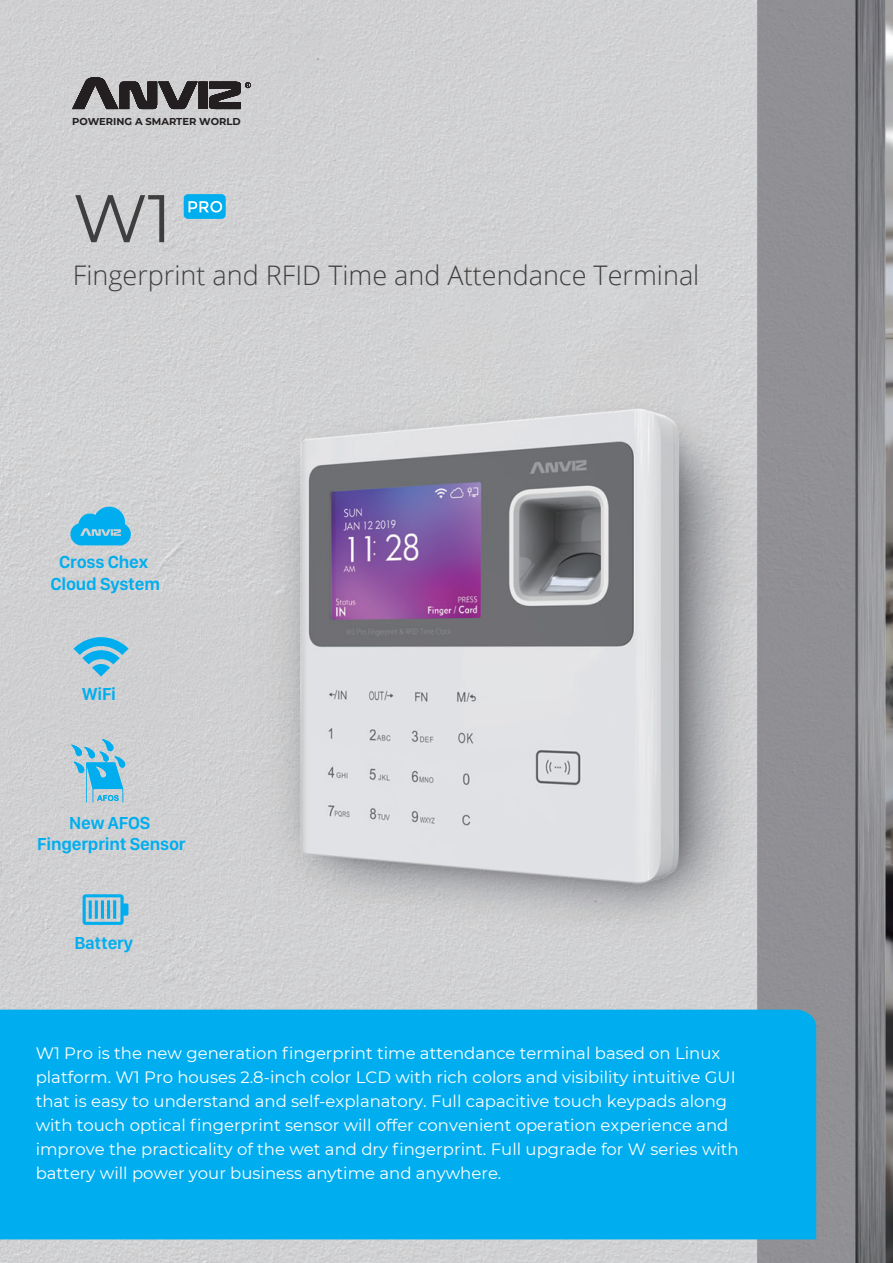
<style>
.page{position:relative;width:893px;height:1263px;background:#fff}
.page>*{position:absolute;margin:0;border:0;box-sizing:border-box;transform-origin:0 0}
.t1{font:67.2px "Montserrat";color:#3e3e3f}
.t2{font:300 27px "Open Sans";color:#3f3f40}
.t3{font:600 18px/21.6px "SF Compact Display";letter-spacing:-.01em;color:#00aeef;text-align:center}
.t4{font:16.5px/24px "Montserrat";color:#fff}
.t5{font:700 9.9px "Montserrat";color:#231f20}
</style>
<div class="page">
<img style="left:0;top:0;width:893px;height:1263px">
<div style="left:0;top:1009px;width:816px;height:230px;background:#00aeef"></div>
<svg style="left:184px;top:194px;width:42px;height:25px"></svg>
<svg style="left:73px;top:637px;width:56px;height:39px;background:#78c1dd"></svg>
<svg style="left:70px;top:507px;width:61px;height:38px;background:#41b9e6"></svg>
<svg style="left:83px;top:894px;width:45px;height:31px"></svg>
<svg style="left:72px;top:77px;width:179px;height:32px;background:#6e6c6d"></svg>
<svg style="left:71px;top:739px;width:54px;height:63px;background:#82c3db"></svg>
<p class="t5" style="left:72px;top:115px;width:170px">POWERING A SMARTER WORLD</p>
<h1 class="t1" style="left:73px;top:172px;width:101px">W1</h1>
<h2 class="t2" style="left:73px;top:257px;width:628px">Fingerprint and RFID Time and Attendance Terminal</h2>
<p class="t3" style="left:50px;top:550px;width:111px">Cross Chex<br>Cloud System</p>
<p class="t3" style="left:82px;top:682px;width:35px">WiFi</p>
<p class="t3" style="left:37px;top:811px;width:150px">New AFOS<br>Fingerprint Sensor</p>
<p class="t3" style="left:74px;top:931px;width:60px">Battery</p>
<p class="t4" style="left:36px;top:1041px;width:705px">W1 Pro is the new generation fingerprint time attendance terminal based on Linux platform. W1 Pro houses 2.8-inch color LCD with rich colors and visibility intuitive GUI that is easy to understand and self-explanatory. Full capacitive touch keypads along with touch optical fingerprint sensor will offer convenient operation experience and improve the practicality of the wet and dry fingerprint. Full upgrade for W series with battery will power your business anytime and anywhere.</p>
</div>
